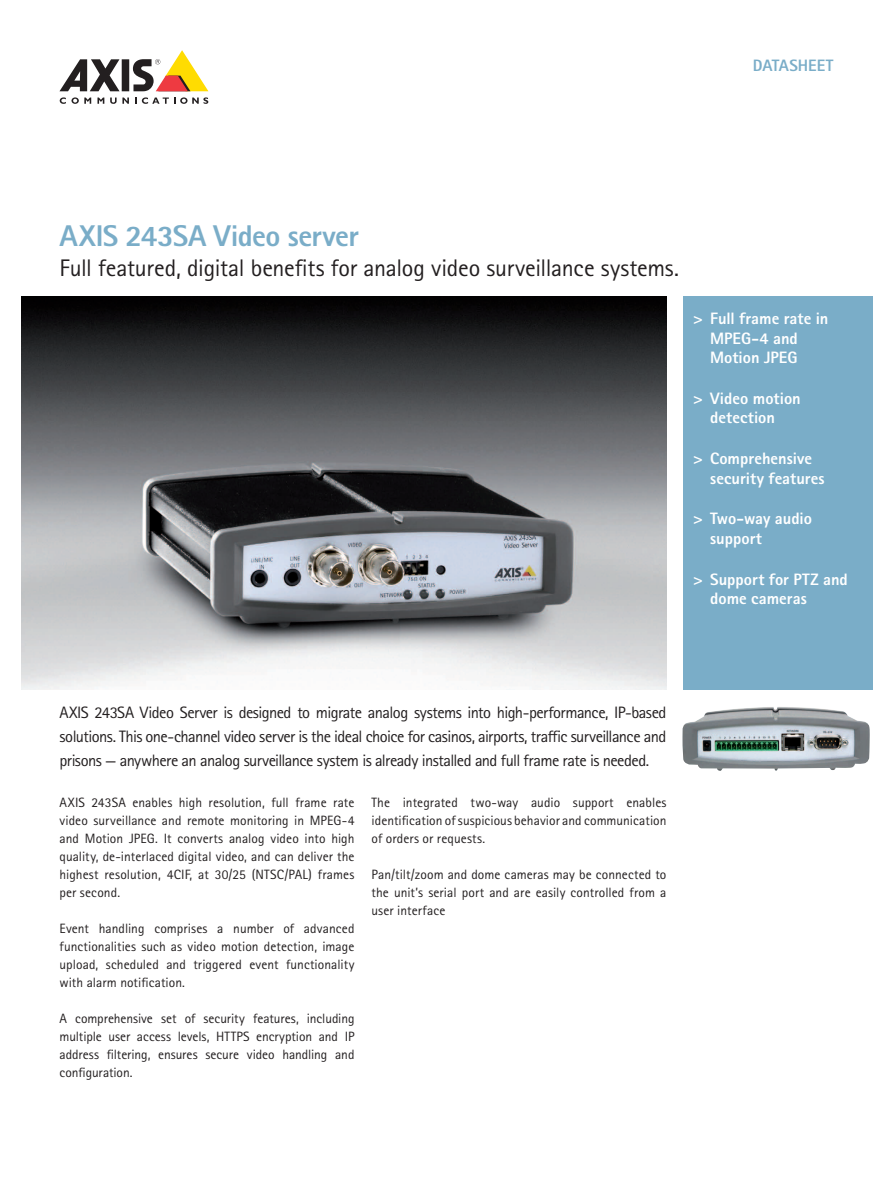
<style>
.page{position:relative;width:893px;height:1191px;background:#fff}
.page>*{position:absolute;margin:0;border:0;box-sizing:border-box;transform-origin:0 0}
.t1{font:800 30px "Rotis Sans Serif Pro";letter-spacing:-.02em;color:#7aadc8}
.t2{font:24px "Rotis Sans Serif Pro";letter-spacing:-.01em;color:#231f20}
.t3{font:16.5px/24px "Rotis Sans Serif Pro";letter-spacing:-.035em;color:#231f20;text-align:justify}
.t4{font:800 16.5px/19.5px "Rotis Sans Serif Pro";color:#fff}
.t5{font:800 16.5px "Rotis Sans Serif Pro";letter-spacing:-.005em;color:#7aadc8}
.t6{font:13.5px/18px "Rotis Sans Serif Pro";letter-spacing:.005em;color:#231f20;text-align:justify}
</style>
<div class="page">
<div style="left:122px;top:59px;width:7px;height:32px;background:#231f20"></div>
<svg style="left:60px;top:59px;width:60px;height:32px"></svg>
<svg style="left:133px;top:50px;width:75px;height:41px"></svg>
<svg style="left:60px;top:97px;width:31px;height:7px"></svg>
<svg style="left:97px;top:98px;width:7px;height:6px"></svg>
<svg style="left:110px;top:98px;width:19px;height:6px"></svg>
<svg style="left:135px;top:97px;width:73px;height:7px"></svg>
<div style="left:684px;top:296px;width:189px;height:393px;background:#7aadc8"></div>
<img style="left:21px;top:296px;width:645px;height:393px">
<img style="left:682px;top:707px;width:188px;height:64px">
<p class="t5" style="left:753px;top:55px;width:82px">DATASHEET</p>
<h1 class="t1" style="left:60px;top:217px;width:301px">AXIS 243SA Video server</h1>
<h2 class="t2" style="left:60px;top:254px;width:621px">Full featured, digital benefits for analog video surveillance systems.</h2>
<p class="t4" style="left:710px;top:308px;width:120px;text-indent:-17px">&gt; Full frame rate in<br>MPEG-4 and<br>Motion JPEG</p>
<p class="t4" style="left:693px;top:388px;width:109px;text-align:center">&gt; Video motion detection</p>
<p class="t4" style="left:710px;top:449px;width:116px;text-indent:-17px">&gt; Comprehensive security features</p>
<p class="t4" style="left:710px;top:509px;width:103px;text-indent:-17px">&gt; Two-way audio support</p>
<p class="t4" style="left:710px;top:569px;width:139px;text-indent:-17px">&gt; Support for PTZ and dome cameras</p>
<p class="t3" style="left:60px;top:700px;width:608px">AXIS 243SA Video Server is designed to migrate analog systems into high-performance, IP-based solutions. This one-channel video server is the ideal choice for casinos, airports, traffic surveillance and prisons — anywhere an analog surveillance system is already installed and full frame rate is needed.</p>
<p class="t6" style="left:60px;top:794px;width:296px">AXIS 243SA enables high resolution, full frame rate video surveillance and remote monitoring in MPEG-4 and Motion JPEG. It converts analog video into high quality, de-interlaced digital video, and can deliver the highest resolution, 4CIF, at 30/25 (NTSC/PAL) frames per second.</p>
<p class="t6" style="left:60px;top:920px;width:296px">Event handling comprises a number of advanced functionalities such as video motion detection, image upload, scheduled and triggered event functionality with alarm notification.</p>
<p class="t6" style="left:60px;top:1010px;width:296px">A comprehensive set of security features, including multiple user access levels, HTTPS encryption and IP address filtering, ensures secure video handling and configuration.</p>
<p class="t6" style="left:372px;top:794px;width:296px">The integrated two-way audio support enables identification of suspicious behavior and communication of orders or requests.</p>
<p class="t6" style="left:372px;top:866px;width:296px">Pan/tilt/zoom and dome cameras may be connected to the unit’s serial port and are easily controlled from a user interface</p>
</div>
